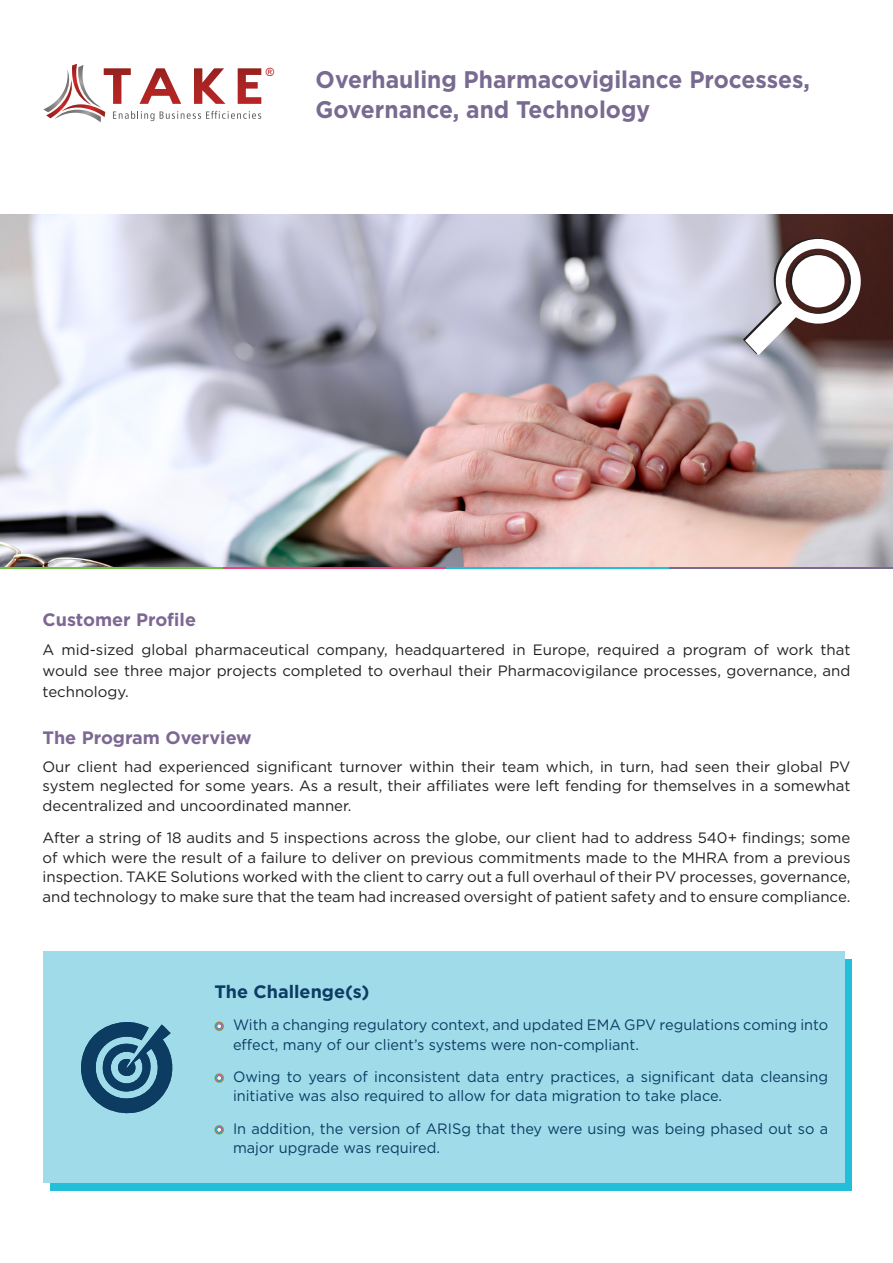
<style>
.page{position:relative;width:893px;height:1263px;background:#fff}
.page>*{position:absolute;margin:0;border:0;box-sizing:border-box;transform-origin:0 0}
.t1{font:700 24px/30px "Gotham";color:#786a90;scale:.95 1}
.t2{font:700 18px "Gotham";color:#7d6893}
.t3{font:700 18px "Gotham";color:#0d3c63}
.t4{font:15px/19.5px "Gotham";color:#231f20;text-align:justify}
.t5{font:15px/19.5px "Gotham";color:#0d3c63}
.t6{font:11.4px "Arial";color:#b4181d}
</style>
<div class="page">
<hr style="left:0;top:566px;width:223px;height:3px;background:#71bf44">
<hr style="left:223px;top:566px;width:223px;height:3px;background:#ea4379">
<hr style="left:446px;top:566px;width:224px;height:3px;background:#23bfd8">
<hr style="left:670px;top:566px;width:223px;height:3px;background:#786a90">
<img style="left:0;top:214px;width:893px;height:352px">
<div style="left:50px;top:959px;width:801px;height:232px;background:#23bfd8"></div>
<div style="left:44px;top:951px;width:801px;height:231px;background:#a0dbea"></div>
<svg style="left:214px;top:1021px;width:10px;height:10px"></svg>
<svg style="left:215px;top:1022px;width:8px;height:8px"></svg>
<svg style="left:216px;top:1023px;width:7px;height:7px"></svg>
<svg style="left:217px;top:1024px;width:5px;height:5px"></svg>
<svg style="left:214px;top:1073px;width:10px;height:10px"></svg>
<svg style="left:215px;top:1074px;width:8px;height:8px"></svg>
<svg style="left:217px;top:1075px;width:5px;height:6px"></svg>
<svg style="left:214px;top:1125px;width:10px;height:9px"></svg>
<svg style="left:215px;top:1126px;width:8px;height:8px"></svg>
<svg style="left:216px;top:1126px;width:7px;height:7px"></svg>
<svg style="left:217px;top:1127px;width:5px;height:5px"></svg>
<svg style="left:81px;top:1022px;width:91px;height:92px"></svg>
<svg style="left:743px;top:238px;width:123px;height:117px"></svg>
<div style="left:792px;top:255px;width:52px;height:52px;background:#fff;border-radius:50%"></div>
<svg style="left:43px;top:64px;width:218px;height:58px"></svg>
<p class="t6" style="left:266px;top:65px;width:10px">®</p>
<p class="t1" style="left:316px;top:64px;width:522px">Overhauling Pharmacovigilance Processes,<br>Governance, and Technology</p>
<p class="t2" style="left:43px;top:607px;width:155px">Customer Profile</p>
<p class="t4" style="left:43px;top:639px;width:809px;line-height:21px">A mid-sized global pharmaceutical company, headquartered in Europe, required a program of work that would see three major projects completed to overhaul their Pharmacovigilance processes, governance, and technology.</p>
<p class="t2" style="left:43px;top:725px;width:211px">The Program Overview</p>
<p class="t4" style="left:43px;top:756px;width:809px">Our client had experienced significant turnover within their team which, in turn, had seen their global PV system neglected for some years. As a result, their affiliates were left fending for themselves in a somewhat decentralized and uncoordinated manner.</p>
<p class="t4" style="left:43px;top:828px;width:809px">After a string of 18 audits and 5 inspections across the globe, our client had to address 540+ findings; some of which were the result of a failure to deliver on previous commitments made to the MHRA from a previous inspection. TAKE Solutions worked with the client to carry out a full overhaul of their PV processes, governance, and technology to make sure that the team had increased oversight of patient safety and to ensure compliance.</p>
<p class="t3" style="left:214px;top:979px;width:157px">The Challenge(s)</p>
<p class="t5" style="left:233px;top:1015px;width:597px">With a changing regulatory context, and updated EMA GPV regulations coming into effect, many of our client’s systems were non-compliant.</p>
<p class="t5" style="left:233px;top:1066px;width:597px">Owing to years of inconsistent data entry practices, a significant data cleansing initiative was also required to allow for data migration to take place.</p>
<p class="t5" style="left:233px;top:1118px;width:597px">In addition, the version of ARISg that they were using was being phased out so a major upgrade was required.</p>
</div>
